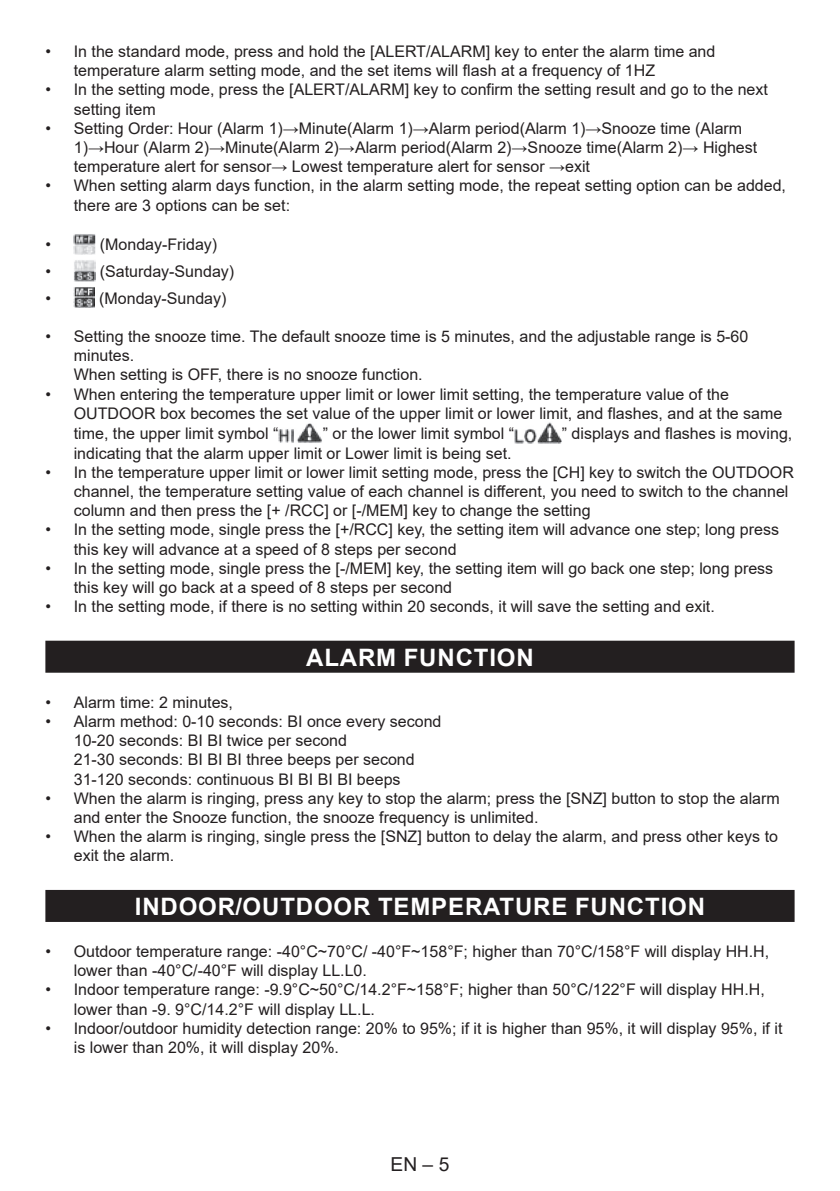
<style>
.page{position:relative;width:840px;height:1191px;background:#fff}
.page>*{position:absolute;margin:0;border:0;box-sizing:border-box;transform-origin:0 0}
.t1{font:700 24px "Arial";letter-spacing:.035em;color:#fff}
.t2{font:19.2px "Arial";color:#231f20}
.t3{font:16px/19.2px "Arial";color:#231f20}
</style>
<div class="page">
<div style="left:45px;top:640px;width:749px;height:32px;background:#231f20"></div>
<div style="left:45px;top:890px;width:749px;height:32px;background:#231f20"></div>
<img style="left:74px;top:234px;width:21px;height:21px">
<img style="left:74px;top:260px;width:21px;height:21px">
<img style="left:74px;top:287px;width:21px;height:21px">
<img style="left:278px;top:423px;width:44px;height:20px">
<img style="left:514px;top:422px;width:47px;height:21px">
<p class="t3" style="left:74px;top:42px;width:642px;text-indent:-28px">• In the standard mode, press and hold the [ALERT/ALARM] key to enter the alarm time and temperature alarm setting mode, and the set items will flash at a frequency of 1HZ</p>
<p class="t3" style="left:74px;top:80px;width:695px;text-indent:-28px">• In the setting mode, press the [ALERT/ALARM] key to confirm the setting result and go to the next setting item</p>
<p class="t3" style="left:74px;top:118px;width:684px;text-indent:-28px">• Setting Order: Hour (Alarm 1)→Minute(Alarm 1)→Alarm period(Alarm 1)→Snooze time (Alarm<br>1)→Hour (Alarm 2)→Minute(Alarm 2)→Alarm period(Alarm 2)→Snooze time(Alarm 2)→ Highest temperature alert for sensor→ Lowest temperature alert for sensor →exit</p>
<p class="t3" style="left:74px;top:176px;width:713px;text-indent:-28px">• When setting alarm days function, in the alarm setting mode, the repeat setting option can be added, there are 3 options can be set:</p>
<p class="t3" style="left:45px;top:235px;width:7px">•</p>
<p class="t3" style="left:100px;top:235px;width:119px">(Monday-Friday)</p>
<p class="t3" style="left:45px;top:262px;width:7px">•</p>
<p class="t3" style="left:100px;top:262px;width:136px">(Saturday-Sunday)</p>
<p class="t3" style="left:45px;top:288px;width:7px">•</p>
<p class="t3" style="left:99px;top:288px;width:129px">(Monday-Sunday)</p>
<p class="t3" style="left:74px;top:327px;width:675px;text-indent:-28px">• Setting the snooze time. The default snooze time is 5 minutes, and the adjustable range is 5-60 minutes.<br>When setting is OFF, there is no snooze function.</p>
<p class="t3" style="left:74px;top:384px;width:709px;line-height:19.8px;text-indent:-28px">• When entering the temperature upper limit or lower limit setting, the temperature value of the<br>OUTDOOR box becomes the set value of the upper limit or lower limit, and flashes, and at the same time, the upper limit symbol “</p>
<p class="t3" style="left:322px;top:424px;width:193px">” or the lower limit symbol “</p>
<p class="t3" style="left:561px;top:424px;width:232px">” displays and flashes is moving,</p>
<p class="t3" style="left:74px;top:443px;width:439px">indicating that the alarm upper limit or Lower limit is being set.</p>
<p class="t3" style="left:74px;top:462px;width:721px;text-indent:-28px">• In the temperature upper limit or lower limit setting mode, press the [CH] key to switch the OUTDOOR channel, the temperature setting value of each channel is different, you need to switch to the channel column and then press the [+ /RCC] or [-/MEM] key to change the setting</p>
<p class="t3" style="left:74px;top:520px;width:706px;text-indent:-28px">• In the setting mode, single press the [+/RCC] key, the setting item will advance one step; long press this key will advance at a speed of 8 steps per second</p>
<p class="t3" style="left:74px;top:558px;width:700px;text-indent:-28px">• In the setting mode, single press the [-/MEM] key, the setting item will go back one step; long press this key will go back at a speed of 8 steps per second</p>
<p class="t3" style="left:45px;top:597px;width:670px">• In the setting mode, if there is no setting within 20 seconds, it will save the setting and exit.</p>
<h1 class="t1" style="left:306px;top:641px;width:229px">ALARM FUNCTION</h1>
<p class="t3" style="left:45px;top:692px;width:189px">• Alarm time: 2 minutes,</p>
<p class="t3" style="left:74px;top:711px;width:369px;text-indent:-28px">• Alarm method: 0-10 seconds: BI once every second 10-20 seconds: BI BI twice per second<br>21-30 seconds: BI BI BI three beeps per second 31-120 seconds: continuous BI BI BI BI beeps</p>
<p class="t3" style="left:74px;top:788px;width:707px;text-indent:-28px">• When the alarm is ringing, press any key to stop the alarm; press the [SNZ] button to stop the alarm and enter the Snooze function, the snooze frequency is unlimited.</p>
<p class="t3" style="left:74px;top:827px;width:705px;text-indent:-28px">• When the alarm is ringing, single press the [SNZ] button to delay the alarm, and press other keys to exit the alarm.</p>
<h1 class="t1" style="left:135px;top:890px;width:571px">INDOOR/OUTDOOR TEMPERATURE FUNCTION</h1>
<p class="t3" style="left:74px;top:941px;width:696px;text-indent:-28px">• Outdoor temperature range: -40°C~70°C/ -40°F~158°F; higher than 70°C/158°F will display HH.H, lower than -40°C/-40°F will display LL.L0.</p>
<p class="t3" style="left:74px;top:980px;width:692px;text-indent:-28px">• Indoor temperature range: -9.9°C~50°C/14.2°F~158°F; higher than 50°C/122°F will display HH.H, lower than -9. 9°C/14.2°F will display LL.L.</p>
<p class="t3" style="left:74px;top:1018px;width:709px;text-indent:-28px">• Indoor/outdoor humidity detection range: 20% to 95%; if it is higher than 95%, it will display 95%, if it is lower than 20%, it will display 20%.</p>
<p class="t2" style="left:390px;top:1151px;width:60px">EN – 5</p>
</div>
